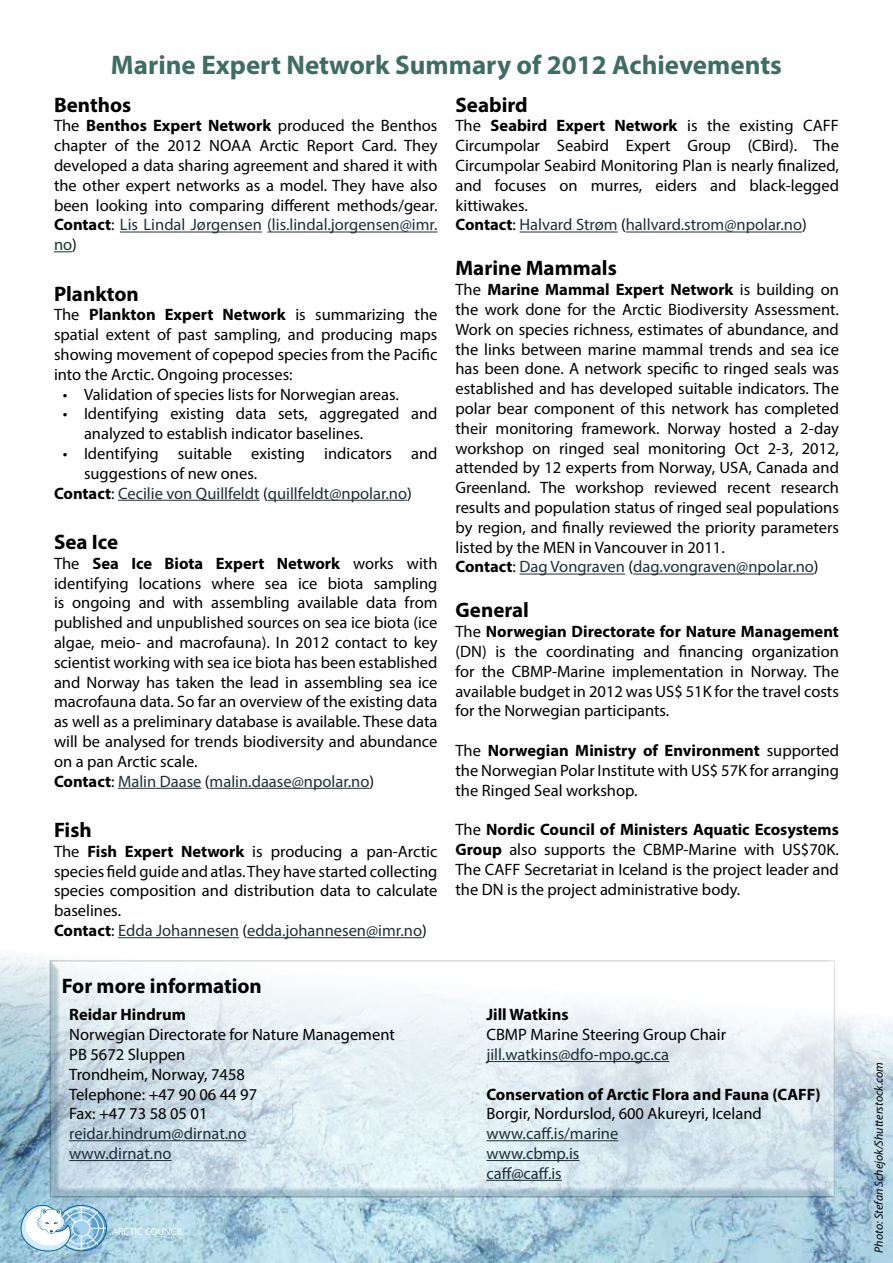
<style>
.page{position:relative;width:893px;height:1263px;background:#fff}
.page>*{position:absolute;margin:0;border:0;box-sizing:border-box;transform-origin:0 0}
.t1{font:700 27px "Myriad Pro";color:#3f6d63}
.t2{font:700 21px "Myriad Pro";color:#000}
.t3{font:16.5px/19.8px "Myriad Pro";color:#000}
.t4{font:16.5px/19.8px "Myriad Pro";color:#1e2f39}
.t5{font:700 16.5px "Myriad Pro";color:#000}
.t6{font:italic 12px "Myriad Pro";color:#000}
.t7{font:10.05px "Myriad Pro";color:#fff}
.s1{font-weight:700}
.s2{color:#1e2f39}
.s3{font-weight:700;color:#000}
.s4{color:#000}
</style>
<div class="page">
<img style="left:0;top:956px;width:893px;height:307px">
<svg style="left:21px;top:1205px;width:86px;height:46px"></svg>
<div style="left:48px;top:958px;width:789px;height:241px;background:#2a566f;opacity:.53"></div>
<hr style="left:486px;top:1061px;width:183px;height:1px;background:#1e2f39">
<hr style="left:486px;top:1140px;width:132px;height:1px;background:#1e2f39">
<hr style="left:486px;top:1160px;width:93px;height:1px;background:#1e2f39">
<hr style="left:486px;top:1180px;width:76px;height:1px;background:#1e2f39">
<hr style="left:120px;top:232px;width:142px;height:1px;background:#1e2f39">
<hr style="left:267px;top:232px;width:170px;height:1px;background:#1e2f39">
<svg style="left:54px;top:251px;width:18px;height:1px"></svg>
<hr style="left:118px;top:500px;width:142px;height:1px;background:#1e2f39">
<hr style="left:268px;top:500px;width:139px;height:1px;background:#1e2f39">
<hr style="left:118px;top:788px;width:83px;height:1px;background:#1e2f39">
<hr style="left:210px;top:788px;width:159px;height:1px;background:#1e2f39">
<hr style="left:118px;top:937px;width:121px;height:1px;background:#1e2f39">
<hr style="left:247px;top:937px;width:175px;height:1px;background:#1e2f39">
<hr style="left:519px;top:232px;width:99px;height:1px;background:#1e2f39">
<hr style="left:626px;top:232px;width:176px;height:1px;background:#1e2f39">
<hr style="left:519px;top:574px;width:106px;height:1px;background:#1e2f39">
<hr style="left:633px;top:574px;width:181px;height:1px;background:#1e2f39">
<hr style="left:69px;top:1140px;width:177px;height:1px;background:#1e2f39">
<hr style="left:69px;top:1160px;width:103px;height:1px;background:#1e2f39">
<h1 class="t1" style="left:111px;top:48px;width:672px">Marine Expert Network Summary of 2012 Achievements</h1>
<p class="t2" style="left:54px;top:91px;width:79px">Benthos</p>
<p class="t3" style="left:54px;top:116px;width:385px;text-align:justify">The <span class="s1">Benthos Expert Network</span> produced the Benthos chapter of the 2012 NOAA Arctic Report Card. They developed a data sharing agreement and shared it with the other expert networks as a model. They have also been looking into comparing different methods/gear.<br><span class="s1">Contact</span>: <span class="s2">Lis Lindal Jørgensen (lis.lindal.jorgensen@imr. no</span>)</p>
<p class="t2" style="left:54px;top:280px;width:86px">Plankton</p>
<p class="t3" style="left:54px;top:305px;width:385px;text-align:justify">The <span class="s1">Plankton Expert Network</span> is summarizing the spatial extent of past sampling, and producing maps showing movement of copepod species from the Pacific into the Arctic. Ongoing processes:</p>
<p class="t3" style="left:63px;top:384px;width:337px">• Validation of species lists for Norwegian areas.</p>
<p class="t3" style="left:84px;top:404px;width:355px;text-indent:-21px">• Identifying existing data sets, aggregated and analyzed to establish indicator baselines.</p>
<p class="t3" style="left:63px;top:443px;width:376px">• Identifying suitable existing indicators and</p>
<p class="t3" style="left:84px;top:463px;width:175px">suggestions of new ones.</p>
<p class="t4" style="left:54px;top:483px;width:359px"><span class="s3">Contact</span><span class="s4">:</span> Cecilie von Quillfeldt <span class="s4">(</span>quillfeldt@npolar.no<span class="s4">)</span></p>
<p class="t2" style="left:54px;top:528px;width:66px">Sea Ice</p>
<p class="t3" style="left:54px;top:553px;width:385px">The <span class="s1">Sea Ice Biota Expert Network</span> works with identifying locations where sea ice biota sampling is ongoing and with assembling available data from published and unpublished sources on sea ice biota (ice algae, meio- and macrofauna). In 2012 contact to key scientist working with sea ice biota has been established and Norway has taken the lead in assembling sea ice macrofauna data. So far an overview of the existing data as well as a preliminary database is available. These data will be analysed for trends biodiversity and abundance on a pan Arctic scale.<br><span class="s1">Contact</span>: <span class="s2">Malin Daase</span> (<span class="s2">malin.daase@npolar.no</span>)</p>
<p class="t2" style="left:54px;top:816px;width:39px">Fish</p>
<p class="t3" style="left:54px;top:841px;width:385px">The <span class="s1">Fish Expert Network</span> is producing a pan-Arctic species field guide and atlas. They have started collecting species composition and distribution data to calculate baselines.<br><span class="s1">Contact</span>: <span class="s2">Edda Johannesen</span> (<span class="s2">edda.johannesen@imr.no</span>)</p>
<p class="t2" style="left:62px;top:972px;width:202px">For more information</p>
<p class="t5" style="left:69px;top:1004px;width:118px">Reidar Hindrum</p>
<p class="t3" style="left:69px;top:1024px;width:327px">Norwegian Directorate for Nature Management<br>PB 5672 Sluppen<br>Trondheim, Norway, 7458<br>Telephone: +47 90 06 44 97<br>Fax: +47 73 58 05 01</p>
<p class="t4" style="left:69px;top:1123px;width:179px">reidar.hindrum@dirnat.no www.dirnat.no</p>
<p class="t2" style="left:455px;top:91px;width:74px">Seabird</p>
<p class="t3" style="left:455px;top:116px;width:385px">The <span class="s1">Seabird Expert Network</span> is the existing CAFF Circumpolar Seabird Expert Group (CBird). The Circumpolar Seabird Monitoring Plan is nearly finalized, and focuses on murres, eiders and black-legged kittiwakes.<br><span class="s1">Contact</span>: <span class="s2">Halvard Strøm</span> (<span class="s2">hallvard.strom@npolar.no</span>)</p>
<p class="t2" style="left:455px;top:255px;width:163px">Marine Mammals</p>
<p class="t3" style="left:455px;top:279px;width:385px">The <span class="s1">Marine Mammal Expert Network</span> is building on the work done for the Arctic Biodiversity Assessment.<br>Work on species richness, estimates of abundance, and the links between marine mammal trends and sea ice has been done. A network specific to ringed seals was established and has developed suitable indicators. The polar bear component of this network has completed their monitoring framework. Norway hosted a 2-day workshop on ringed seal monitoring Oct 2-3, 2012, attended by 12 experts from Norway, USA, Canada and Greenland. The workshop reviewed recent research results and population status of ringed seal populations by region, and finally reviewed the priority parameters listed by the MEN in Vancouver in 2011.<br><span class="s1">Contact</span>: <span class="s2">Dag Vongraven</span> (<span class="s2">dag.vongraven@npolar.no</span>)</p>
<p class="t2" style="left:455px;top:597px;width:75px">General</p>
<p class="t3" style="left:455px;top:621px;width:385px;text-align:justify">The <span class="s1">Norwegian Directorate for Nature Management </span>(DN) is the coordinating and financing organization for the CBMP-Marine implementation in Norway. The available budget in 2012 was US$ 51K for the travel costs for the Norwegian participants.</p>
<p class="t3" style="left:455px;top:740px;width:385px;text-align:justify">The <span class="s1">Norwegian Ministry of Environment</span> supported the Norwegian Polar Institute with US$ 57K for arranging the Ringed Seal workshop.</p>
<p class="t3" style="left:455px;top:819px;width:385px;text-align:justify">The <span class="s1">Nordic Council of Ministers Aquatic Ecosystems Group</span> also supports the CBMP-Marine with US$70K.<br>The CAFF Secretariat in Iceland is the project leader and the DN is the project administrative body.</p>
<p class="t5" style="left:486px;top:1004px;width:84px">Jill Watkins</p>
<p class="t3" style="left:486px;top:1024px;width:241px">CBMP Marine Steering Group Chair</p>
<p class="t4" style="left:486px;top:1044px;width:184px">jill.watkins@dfo-mpo.gc.ca</p>
<p class="t5" style="left:486px;top:1083px;width:336px">Conservation of Arctic Flora and Fauna (CAFF)</p>
<p class="t3" style="left:486px;top:1103px;width:277px">Borgir, Nordurslod, 600 Akureyri, Iceland</p>
<p class="t4" style="left:486px;top:1123px;width:133px">www.caff.is/marine www.cbmp.is caff@caff.is</p>
<p class="t7" style="left:112px;top:1225px;width:73px">ARCTIC COUNCIL</p>
<p class="t6" style="left:871px;top:1253px;width:192px;rotate:-90deg">Photo: Stefan Schejok/Shutterstock.com</p>
</div>
